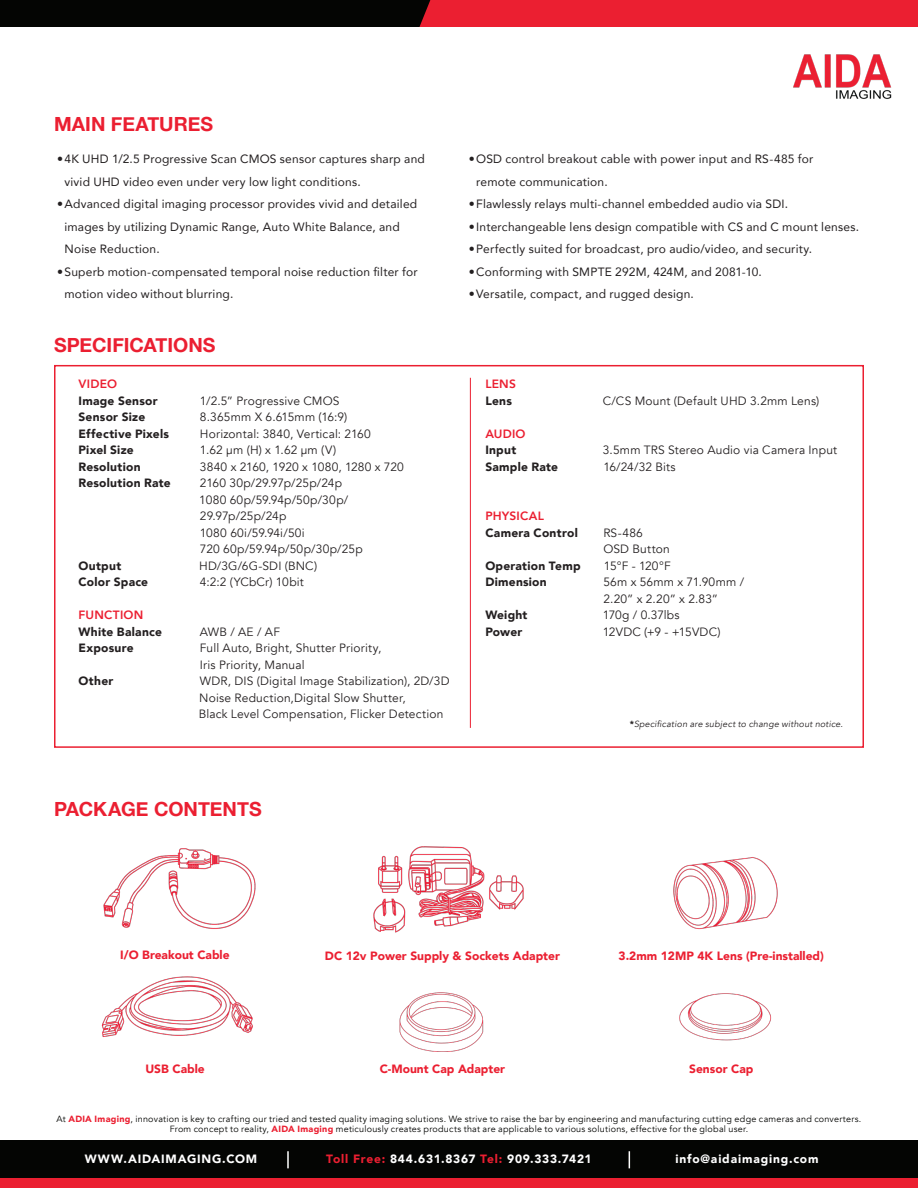
<style>
.page{position:relative;width:918px;height:1188px;background:#fff}
.page>*{position:absolute;margin:0;border:0;box-sizing:border-box;transform-origin:0 0}
.t1{font:700 19.5px "Helvetica Neue";color:#eb1f31}
.t2{font:12px/22.5px "Avenir";letter-spacing:.015em;color:#231f20}
.Paragraph{font:12px/16.5px "Avenir";letter-spacing:.015em;color:#231f20}
.Paragraph-2{font:900 12px/16.5px "Avenir";letter-spacing:.02em;color:#231f20}
.t3{font:900 12px "Avenir";color:#eb1f31}
.t4{font:900 12px "Avenir";letter-spacing:.065em;color:#fff}
.Paragraph-3{font:800 12px/16.5px "Avenir";letter-spacing:.02em;color:#eb1f31}
.Paragraph-4{font:12px "Avenir";letter-spacing:-.015em;color:#231f20}
.t5{font:9px/10.8px "Avenir";letter-spacing:.025em;color:#040503;text-align:center}
.t6{font:italic 8.85px "Avenir";letter-spacing:.02em;color:#231f20}
.s1{font-weight:800;color:#eb1f31}
.s2{font-weight:900;color:#231f20}
.s3{font-weight:900;font-style:normal}
.s4{font-weight:900;color:#eb1f31}
.s5{color:#eb1f31}
</style>
<div class="page">
<svg style="left:0;top:0;width:918px;height:27px;background:#7f121b"></svg>
<div style="left:0;top:1141px;width:918px;height:47px;background:#040503"></div>
<img style="left:793px;top:54px;width:99px;height:45px">
<svg style="left:287px;top:1151px;width:2px;height:17px"></svg>
<svg style="left:629px;top:1151px;width:1px;height:17px"></svg>
<div style="left:0;top:1178px;width:918px;height:10px;background:#eb1f31"></div>
<div style="left:54px;top:365px;width:810px;height:383px;border:2px solid #eb1f31"></div>
<hr style="left:470px;top:378px;width:1px;height:350px;background:#eb1f31">
<img style="left:673px;top:857px;width:105px;height:73px">
<img style="left:103px;top:848px;width:153px;height:81px">
<img style="left:101px;top:976px;width:151px;height:61px">
<img style="left:679px;top:993px;width:92px;height:48px">
<img style="left:373px;top:846px;width:151px;height:87px">
<img style="left:399px;top:992px;width:85px;height:60px">
<p class="t1" style="left:54px;top:109px;width:161px">MAIN FEATURES</p>
<p class="t2" style="left:64px;top:148px;width:362px;text-indent:-8px">•4K UHD 1/2.5 Progressive Scan CMOS sensor captures sharp and vivid UHD video even under very low light conditions.</p>
<p class="t2" style="left:64px;top:193px;width:354px;text-indent:-8px">•Advanced digital imaging processor provides vivid and detailed images by utilizing Dynamic Range, Auto White Balance, and<br>Noise Reduction.</p>
<p class="t2" style="left:64px;top:260px;width:355px;text-indent:-8px">•Superb motion-compensated temporal noise reduction filter for motion video without blurring.</p>
<p class="t1" style="left:54px;top:330px;width:163px">SPECIFICATIONS</p>
<p class="Paragraph-2" style="left:79px;top:376px;width:80px"><span class="s1">VIDEO<br></span>Image Sensor</p>
<p class="Paragraph" style="left:200px;top:393px;width:141px">1/2.5” Progressive CMOS</p>
<p class="Paragraph-2" style="left:79px;top:409px;width:68px">Sensor Size</p>
<p class="Paragraph" style="left:200px;top:409px;width:149px">8.365mm X 6.615mm (16:9)</p>
<p class="Paragraph-2" style="left:79px;top:425px;width:92px">Effective Pixels</p>
<p class="Paragraph" style="left:200px;top:426px;width:172px">Horizontal: 3840, Vertical: 2160</p>
<p class="Paragraph-2" style="left:79px;top:442px;width:57px">Pixel Size</p>
<p class="Paragraph" style="left:200px;top:442px;width:138px">1.62 μm (H) x 1.62 μm (V)</p>
<p class="Paragraph-2" style="left:79px;top:458px;width:64px">Resolution</p>
<p class="Paragraph" style="left:200px;top:459px;width:205px">3840 x 2160, 1920 x 1080, 1280 x 720</p>
<p class="Paragraph-2" style="left:79px;top:475px;width:94px">Resolution Rate</p>
<p class="Paragraph" style="left:200px;top:475px;width:144px">2160 30p/29.97p/25p/24p</p>
<p class="Paragraph" style="left:199px;top:492px;width:150px">1080 60p/59.94p/50p/30p/</p>
<p class="Paragraph" style="left:200px;top:508px;width:88px">29.97p/25p/24p</p>
<p class="Paragraph" style="left:200px;top:525px;width:106px">1080 60i/59.94i/50i</p>
<p class="Paragraph" style="left:200px;top:541px;width:164px">720 60p/59.94p/50p/30p/25p</p>
<p class="Paragraph-2" style="left:79px;top:557px;width:44px">Output</p>
<p class="Paragraph" style="left:199px;top:558px;width:119px">HD/3G/6G-SDI (BNC)</p>
<p class="Paragraph-2" style="left:79px;top:574px;width:71px">Color Space</p>
<p class="Paragraph" style="left:200px;top:574px;width:105px">4:2:2 (YCbCr) 10bit</p>
<p class="Paragraph-2" style="left:79px;top:607px;width:85px"><span class="s1">FUNCTION<br></span>White Balance</p>
<p class="Paragraph" style="left:200px;top:624px;width:82px">AWB / AE / AF</p>
<p class="Paragraph-2" style="left:79px;top:640px;width:57px">Exposure</p>
<p class="Paragraph" style="left:200px;top:640px;width:183px">Full Auto, Bright, Shutter Priority,<br>Iris Priority, Manual</p>
<p class="Paragraph-2" style="left:79px;top:673px;width:36px">Other</p>
<p class="Paragraph" style="left:199px;top:673px;width:252px">WDR, DIS (Digital Image Stabilization), 2D/3D<br>Noise Reduction,Digital Slow Shutter,<br>Black Level Compensation, Flicker Detection</p>
<p class="t2" style="left:476px;top:148px;width:339px;text-indent:-8px">•OSD control breakout cable with power input and RS-485 for remote communication.</p>
<p class="t2" style="left:469px;top:193px;width:321px">•Flawlessly relays multi-channel embedded audio via SDI.</p>
<p class="t2" style="left:469px;top:215px;width:392px">•Interchangeable lens design compatible with CS and C mount lenses.</p>
<p class="t2" style="left:469px;top:238px;width:345px">•Perfectly suited for broadcast, pro audio/video, and security.</p>
<p class="t2" style="left:469px;top:260px;width:295px">•Conforming with SMPTE 292M, 424M, and 2081-10.</p>
<p class="t2" style="left:469px;top:283px;width:227px">•Versatile, compact, and rugged design.</p>
<p class="Paragraph-3" style="left:485px;top:376px;width:32px">LENS<br><span class="s2">Lens</span></p>
<p class="Paragraph-3" style="left:485px;top:425px;width:42px">AUDIO<br><span class="s2">Input</span></p>
<p class="Paragraph" style="left:603px;top:393px;width:218px">C/CS Mount (Default UHD 3.2mm Lens)</p>
<p class="Paragraph" style="left:603px;top:442px;width:236px">3.5mm TRS Stereo Audio via Camera Input</p>
<p class="Paragraph-2" style="left:485px;top:458px;width:74px">Sample Rate</p>
<p class="Paragraph" style="left:603px;top:459px;width:74px">16/24/32 Bits</p>
<p class="Paragraph-3" style="left:485px;top:508px;width:60px">PHYSICAL</p>
<p class="Paragraph-2" style="left:485px;top:524px;width:94px">Camera Control</p>
<p class="Paragraph" style="left:603px;top:525px;width:41px">RS-486</p>
<p class="Paragraph" style="left:603px;top:541px;width:68px">OSD Button</p>
<p class="Paragraph-2" style="left:485px;top:557px;width:97px">Operation Temp</p>
<p class="Paragraph" style="left:604px;top:558px;width:68px">15°F - 120°F</p>
<p class="Paragraph-2" style="left:485px;top:574px;width:63px">Dimension</p>
<p class="Paragraph" style="left:603px;top:574px;width:142px">56m x 56mm x 71.90mm /<br>2.20” x 2.20” x 2.83”</p>
<p class="Paragraph-2" style="left:485px;top:607px;width:44px">Weight</p>
<p class="Paragraph-4" style="left:603px;top:608px;width:78px">170g / 0.37lbs</p>
<p class="Paragraph-2" style="left:485px;top:623px;width:39px">Power</p>
<p class="Paragraph" style="left:603px;top:624px;width:119px">12VDC (+9 - +15VDC)</p>
<p class="t6" style="left:630px;top:719px;width:215px"><span class="s3">*</span>Specification are subject to change without notice.</p>
<p class="t1" style="left:54px;top:794px;width:209px">PACKAGE CONTENTS</p>
<p class="t3" style="left:120px;top:944px;width:111px">I/O Breakout Cable</p>
<p class="t3" style="left:325px;top:945px;width:237px">DC 12v Power Supply &amp; Sockets Adapter</p>
<p class="t3" style="left:619px;top:945px;width:207px">3.2mm 12MP 4K Lens (Pre-installed)</p>
<p class="t3" style="left:145px;top:1059px;width:61px">USB Cable</p>
<p class="t3" style="left:380px;top:1059px;width:127px">C-Mount Cap Adapter</p>
<p class="t3" style="left:689px;top:1059px;width:66px">Sensor Cap</p>
<p class="t5" style="left:57px;top:1113px;width:806px">At <span class="s4">ADIA Imaging</span>, innovation is key to crafting our tried and tested quality imaging solutions. We strive to raise the bar by engineering and manufacturing cutting edge cameras and converters.<br>From concept to reality, <span class="s4">AIDA Imaging</span> meticulously creates products that are applicable to various solutions, effective for the global user.</p>
<p class="t4" style="left:85px;top:1149px;width:174px">WWW.AIDAIMAGING.COM</p>
<p class="t4" style="left:326px;top:1149px;width:267px"><span class="s5">Toll Free:</span> 844.631.8367 <span class="s5">Tel:</span> 909.333.7421</p>
<p class="t4" style="left:676px;top:1149px;width:144px">info@aidaimaging.com</p>
</div>
